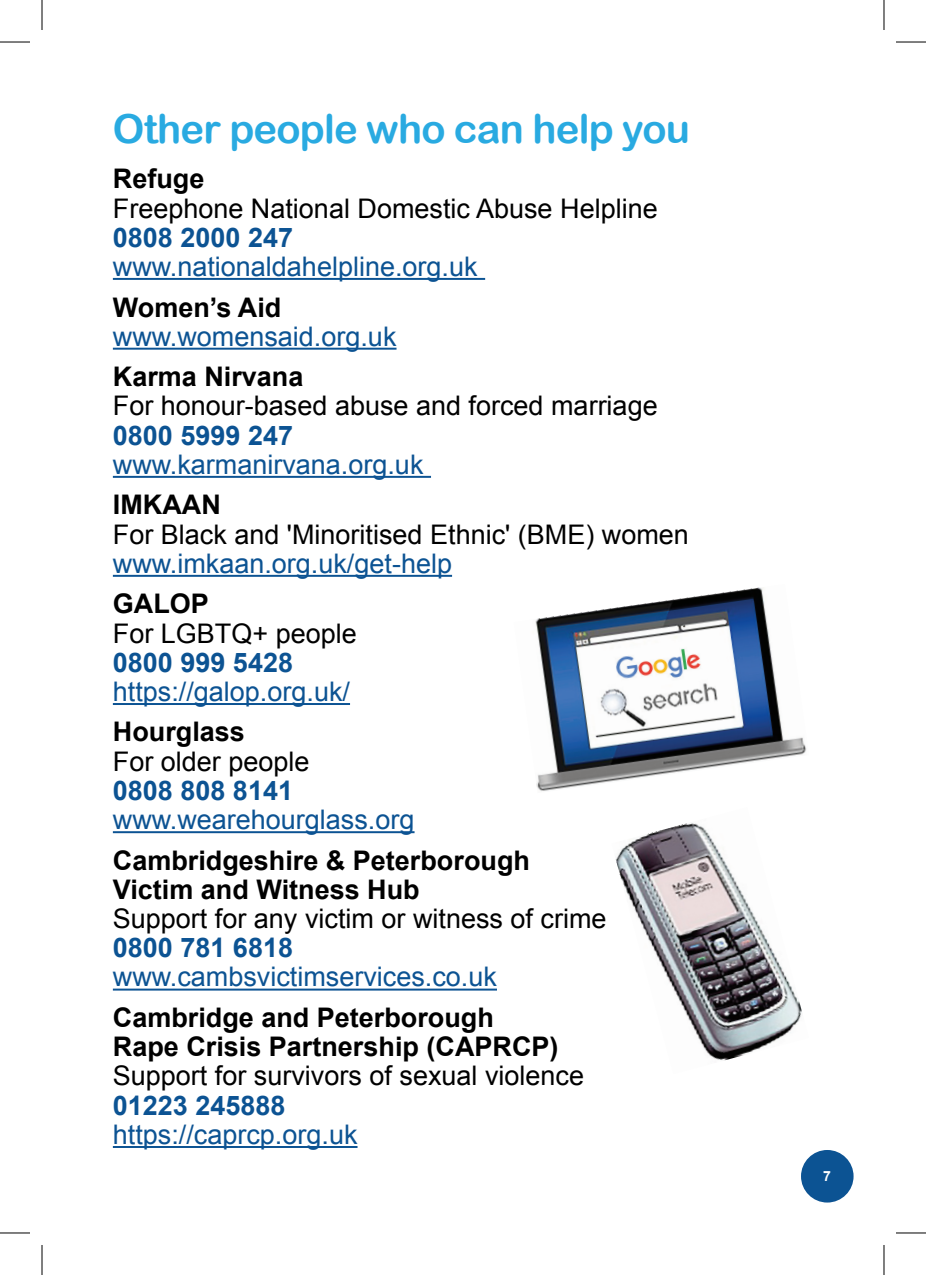
<style>
.page{position:relative;width:926px;height:1275px;background:#fff}
.page>*{position:absolute;margin:0;border:0;box-sizing:border-box;transform-origin:0 0}
.t1{font:40px "Arial Rounded MT Bold";letter-spacing:-.02em;color:#29aae1}
.t2{font:27px "Arial";color:#000}
.t3{font:27px "Arial";color:#0c5393}
.t4{font:700 27px/29.2px "Arial";color:#000}
.t5{font:700 27px "Arial";color:#0c5393}
.t6{font:700 14px "Arial";color:#fff}
</style>
<div class="page">
<div style="left:801px;top:1150px;width:52px;height:52px;background:#0c5393;border-radius:50%"></div>
<hr style="left:113px;top:278px;width:372px;height:2px;background:#0c5393">
<hr style="left:113px;top:348px;width:283px;height:2px;background:#0c5393">
<hr style="left:113px;top:476px;width:318px;height:2px;background:#0c5393">
<hr style="left:113px;top:575px;width:339px;height:2px;background:#0c5393">
<hr style="left:113px;top:703px;width:237px;height:2px;background:#0c5393">
<hr style="left:113px;top:831px;width:302px;height:2px;background:#0c5393">
<hr style="left:113px;top:988px;width:384px;height:2px;background:#0c5393">
<hr style="left:113px;top:1146px;width:244px;height:2px;background:#0c5393">
<img style="left:615px;top:823px;width:187px;height:238px">
<img style="left:535px;top:587px;width:272px;height:204px">
<hr style="left:0;top:42px;width:30px;height:1px;background:#000">
<hr style="left:896px;top:42px;width:30px;height:1px;background:#000">
<hr style="left:0;top:1232px;width:30px;height:1px;background:#000">
<hr style="left:896px;top:1232px;width:30px;height:1px;background:#000">
<hr style="left:42px;top:0;width:1px;height:30px;background:#000">
<hr style="left:42px;top:1245px;width:1px;height:30px;background:#000">
<hr style="left:884px;top:0;width:1px;height:30px;background:#000">
<hr style="left:884px;top:1245px;width:1px;height:30px;background:#000">
<h1 class="t1" style="left:113px;top:105px;width:579px">Other people who can help you</h1>
<p class="t4" style="left:113px;top:165px;width:93px">Refuge</p>
<p class="t2" style="left:113px;top:190px;width:546px">Freephone National Domestic Abuse Helpline</p>
<p class="t5" style="left:113px;top:219px;width:182px">0808 2000 247</p>
<p class="t3" style="left:113px;top:249px;width:366px">www.nationaldahelpline.org.uk</p>
<p class="t4" style="left:113px;top:293px;width:170px">Women’s Aid</p>
<p class="t3" style="left:113px;top:318px;width:285px">www.womensaid.org.uk</p>
<p class="t4" style="left:113px;top:363px;width:192px">Karma Nirvana</p>
<p class="t2" style="left:113px;top:388px;width:546px">For honour-based abuse and forced marriage</p>
<p class="t5" style="left:113px;top:417px;width:182px">0800 5999 247</p>
<p class="t3" style="left:113px;top:447px;width:312px">www.karmanirvana.org.uk</p>
<p class="t4" style="left:113px;top:491px;width:109px">IMKAAN</p>
<p class="t2" style="left:113px;top:516px;width:577px">For Black and 'Minoritised Ethnic' (BME) women</p>
<p class="t3" style="left:113px;top:545px;width:341px">www.imkaan.org.uk/get-help</p>
<p class="t4" style="left:113px;top:590px;width:98px">GALOP</p>
<p class="t2" style="left:113px;top:615px;width:245px">For LGBTQ+ people</p>
<p class="t5" style="left:113px;top:644px;width:182px">0800 999 5428</p>
<p class="t3" style="left:113px;top:674px;width:239px">https://galop.org.uk/</p>
<p class="t4" style="left:113px;top:718px;width:134px">Hourglass</p>
<p class="t2" style="left:113px;top:743px;width:198px">For older people</p>
<p class="t5" style="left:113px;top:772px;width:182px">0808 808 8141</p>
<p class="t3" style="left:113px;top:802px;width:303px">www.wearehourglass.org</p>
<p class="t4" style="left:113px;top:846px;width:419px">Cambridgeshire &amp; Peterborough<br>Victim and Witness Hub</p>
<p class="t2" style="left:113px;top:901px;width:495px">Support for any victim or witness of crime</p>
<p class="t5" style="left:113px;top:930px;width:182px">0800 781 6818</p>
<p class="t3" style="left:113px;top:959px;width:386px">www.cambsvictimservices.co.uk</p>
<p class="t4" style="left:113px;top:1003px;width:447px">Cambridge and Peterborough<br>Rape Crisis Partnership (CAPRCP)</p>
<p class="t2" style="left:113px;top:1058px;width:473px">Support for survivors of sexual violence</p>
<p class="t5" style="left:113px;top:1087px;width:174px">01223 245888</p>
<p class="t3" style="left:113px;top:1116px;width:246px">https://caprcp.org.uk</p>
<p class="t6" style="left:823px;top:1166px;width:9px">7</p>
</div>
